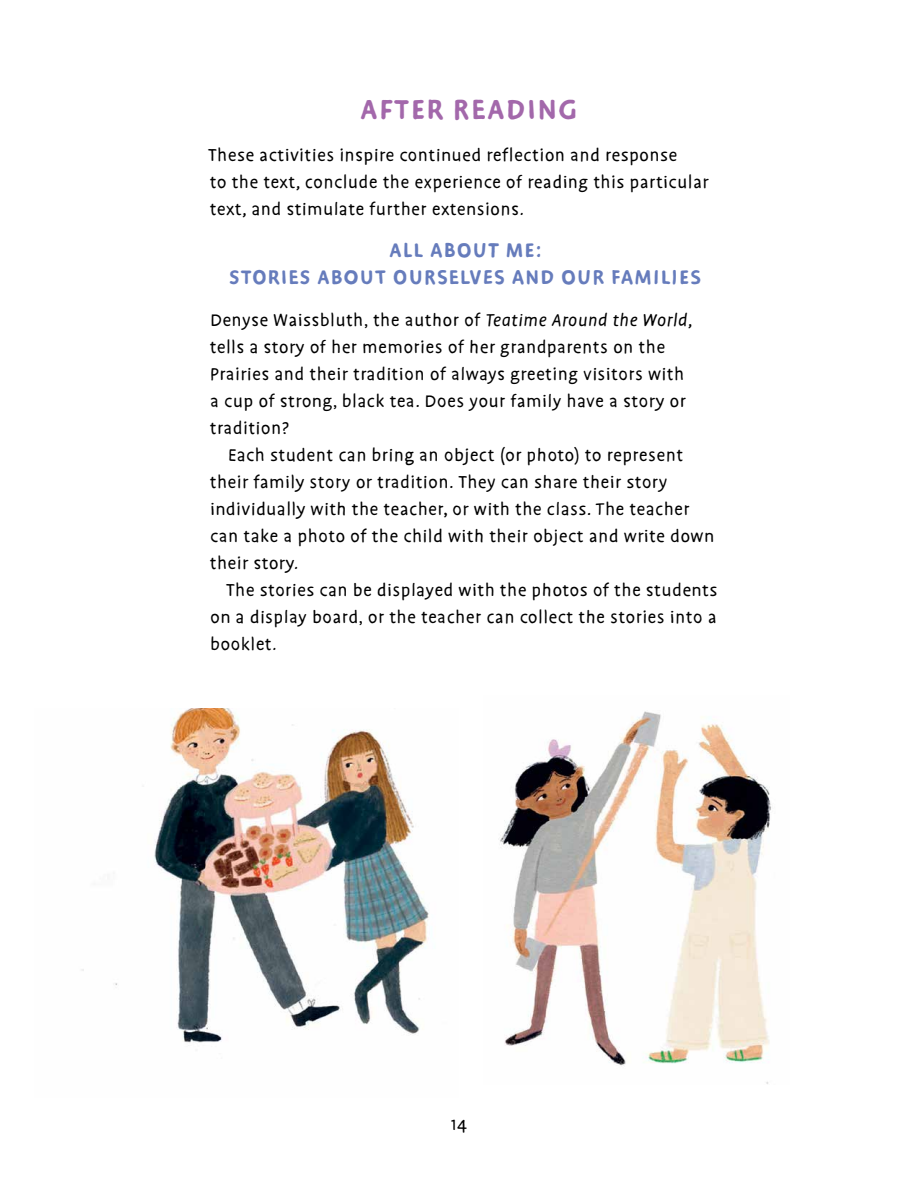
<style>
.page{position:relative;width:918px;height:1188px;background:#fff}
.page>*{position:absolute;margin:0;border:0;box-sizing:border-box;transform-origin:0 0}
.t1{font:700 31.5px "Duper";letter-spacing:.08em;color:#a368ab}
.t2{font:700 22.5px/27px "Duper";letter-spacing:.08em;color:#667cbc;text-align:center}
.t3{font:19.5px/27px "Duper";letter-spacing:.05em;color:#000}
.s1{font-style:italic}
</style>
<div class="page">
<img style="left:500px;top:711px;width:271px;height:373px">
<img style="left:81px;top:708px;width:348px;height:335px">
<h1 class="t1" style="left:361px;top:91px;width:218px">AFTER READING</h1>
<p class="t3" style="left:209px;top:142px;width:501px">These activities inspire continued reflection and response<br>to the text, conclude the experience of reading this particular text, and stimulate further extensions.</p>
<p class="t2" style="left:230px;top:237px;width:473px">ALL ABOUT ME:<br>STORIES ABOUT OURSELVES AND OUR FAMILIES</p>
<p class="t3" style="left:210px;top:307px;width:484px">Denyse Waissbluth, the author of <span class="s1">Teatime Around the World</span>, tells a story of her memories of her grandparents on the Prairies and their tradition of always greeting visitors with a cup of strong, black tea. Does your family have a story or tradition?</p>
<p class="t3" style="left:210px;top:442px;width:505px;text-indent:18px">Each student can bring an object (or photo) to represent their family story or tradition. They can share their story individually with the teacher, or with the class. The teacher can take a photo of the child with their object and write down their story.</p>
<p class="t3" style="left:210px;top:577px;width:508px;text-align:justify;text-indent:16px">The stories can be displayed with the photos of the students on a display board, or the teacher can collect the stories into a booklet.</p>
<p class="t3" style="left:451px;top:1111px;width:17px">14</p>
</div>
